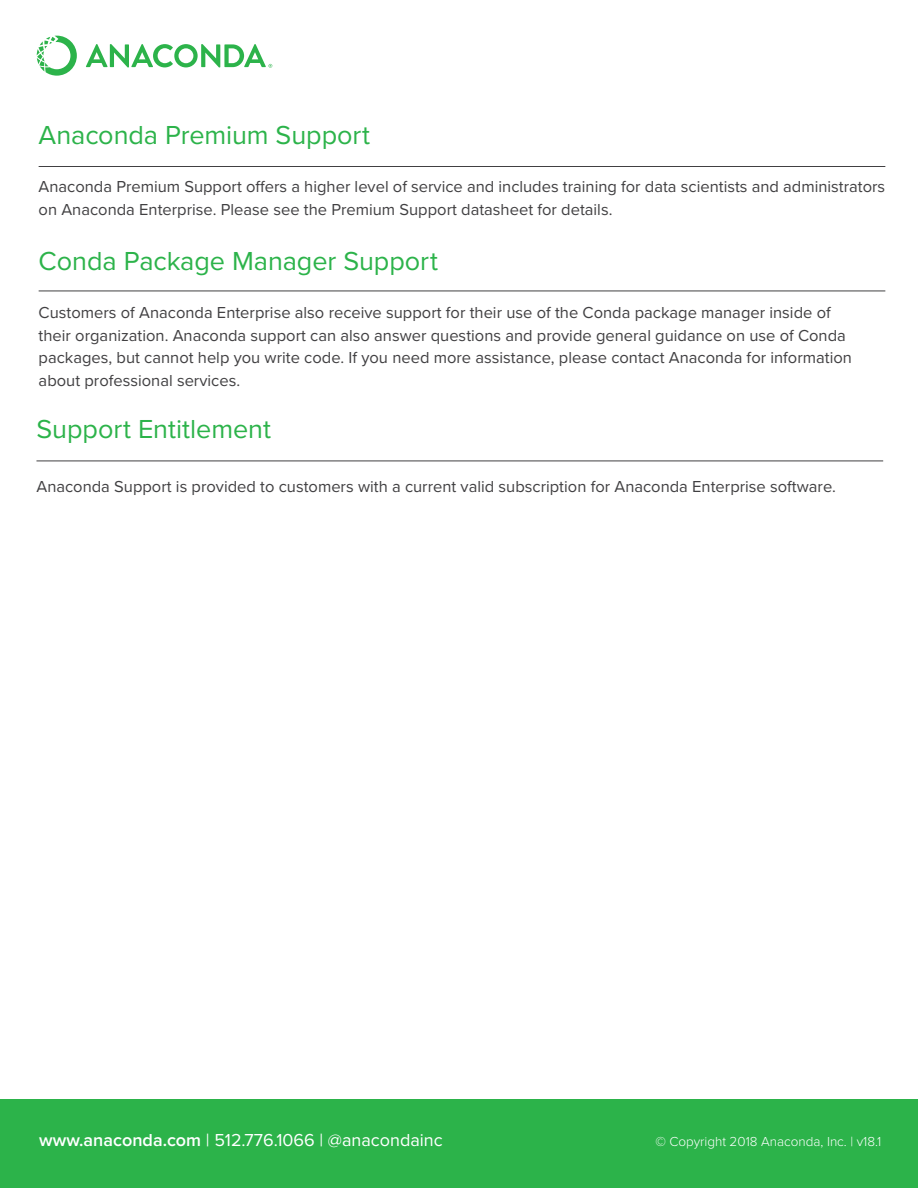
<style>
.page{position:relative;width:918px;height:1188px;background:#fff}
.page>*{position:absolute;margin:0;border:0;box-sizing:border-box;transform-origin:0 0}
.t1{font:27px "Proxima Nova";color:#2cb34a}
.t2{font:18px "Proxima Nova";color:#fff}
.t3{font:16.5px/22.5px "Proxima Nova";color:#414042}
.t4{font:300 13.5px "Proxima Nova";color:#fff}
.s1{font-weight:600}
</style>
<div class="page">
<div style="left:0;top:1099px;width:918px;height:89px;background:#2cb34a"></div>
<svg style="left:86px;top:44px;width:186px;height:24px"></svg>
<svg style="left:37px;top:36px;width:40px;height:40px"></svg>
<hr style="left:39px;top:166px;width:846px;height:1px;background:#414042">
<hr style="left:39px;top:291px;width:846px;height:1px;background:#414042">
<hr style="left:36px;top:461px;width:847px;height:1px;background:#414042">
<h1 class="t1" style="left:39px;top:119px;width:333px">Anaconda Premium Support</h1>
<p class="t3" style="left:39px;top:176px;width:848px">Anaconda Premium Support offers a higher level of service and includes training for data scientists and administrators on Anaconda Enterprise. Please see the Premium Support datasheet for details.</p>
<h1 class="t1" style="left:39px;top:245px;width:401px">Conda Package Manager Support</h1>
<p class="t3" style="left:39px;top:302px;width:815px">Customers of Anaconda Enterprise also receive support for their use of the Conda package manager inside of their organization. Anaconda support can also answer questions and provide general guidance on use of Conda packages, but cannot help you write code. If you need more assistance, please contact Anaconda for information about professional services.</p>
<h1 class="t1" style="left:36px;top:413px;width:236px">Support Entitlement</h1>
<p class="t3" style="left:36px;top:476px;width:801px">Anaconda Support is provided to customers with a current valid subscription for Anaconda Enterprise software.</p>
<p class="t2" style="left:39px;top:1129px;width:405px"><span class="s1">www.anaconda.com</span> | 512.776.1066 | @anacondainc</p>
<p class="t4" style="left:655px;top:1133px;width:227px">© Copyright 2018 Anaconda, Inc. | v18.1</p>
</div>
